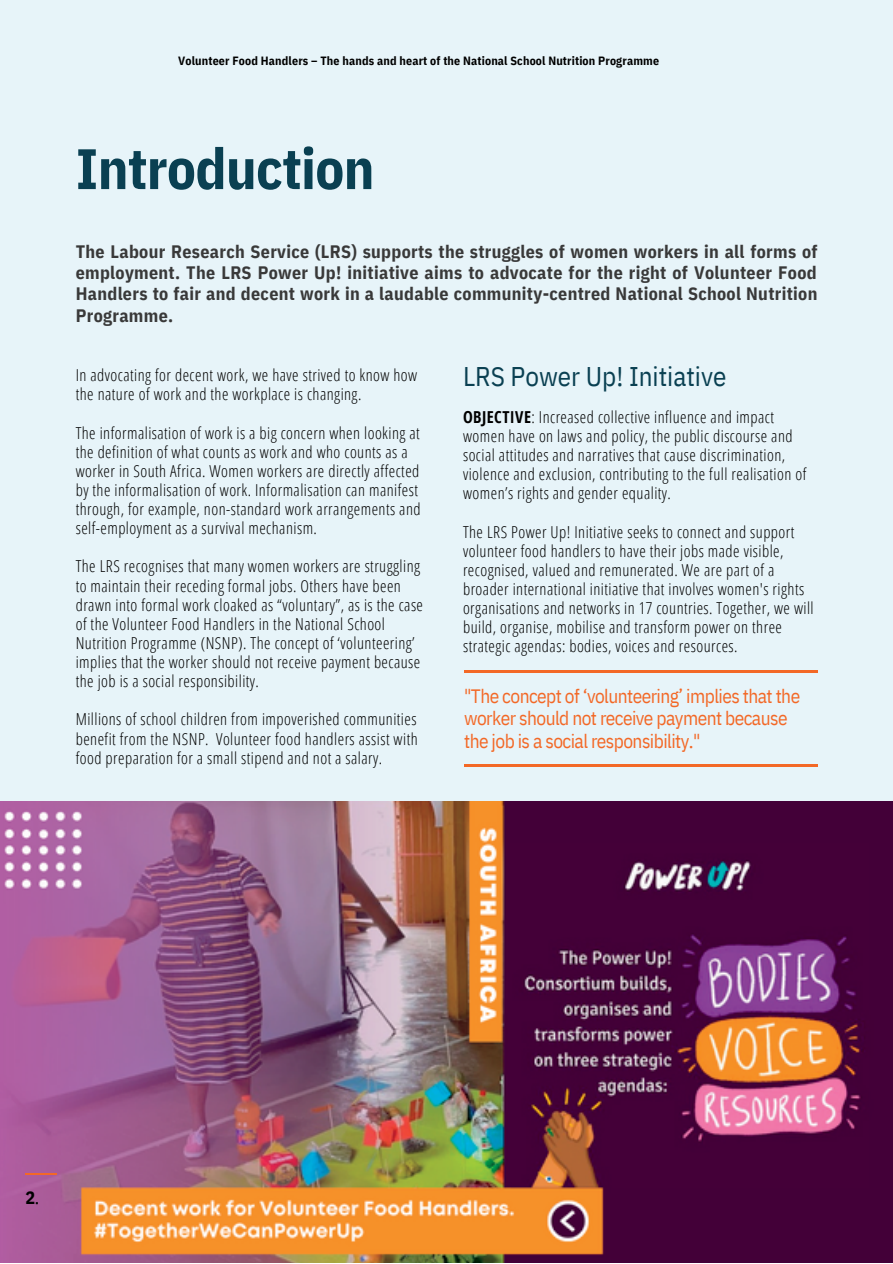
<style>
.page{position:relative;width:893px;height:1264px;background:#fff}
.page>*{position:absolute;margin:0;border:0;box-sizing:border-box;transform-origin:0 0}
.t1{font:700 57px "IBM Plex Sans Cond";letter-spacing:-.01em;color:#0a4052}
.t2{font:27px "IBM Plex Sans Cond";color:#0a4052}
.t3{font:19.35px/22.5px "IBM Plex Sans Cond";letter-spacing:-.03em;color:#f36826}
.t4{font:700 18px/21.3px "IBM Plex Sans Cond";letter-spacing:.02em;color:#393939;text-align:justify}
.t5{font:700 18px "IBM Plex Sans Cond";color:#000}
.t6{font:300 16.5px/19px "Open Sans Condensed";letter-spacing:.03em;color:#000}
.t7{font:700 12px "IBM Plex Sans Cond";letter-spacing:.015em;color:#000}
.s1{font-weight:700}
.s2{font-weight:400}
</style>
<div class="page">
<div style="left:0;top:0;width:892px;height:1262px;background:#e7f4f9"></div>
<img style="left:0;top:801px;width:892px;height:461px">
<hr style="left:464px;top:670px;width:353px;height:2px;background:#f36826">
<hr style="left:464px;top:764px;width:353px;height:3px;background:#f36826">
<hr style="left:25px;top:1173px;width:32px;height:1px;background:#f36826">
<p class="t7" style="left:178px;top:53px;width:482px">Volunteer Food Handlers – The hands and heart of the National School Nutrition Programme</p>
<h1 class="t1" style="left:76px;top:131px;width:300px">Introduction</h1>
<p class="t4" style="left:76px;top:240px;width:743px">The Labour Research Service (LRS) supports the struggles of women workers in all forms of employment. The LRS Power Up! initiative aims to advocate for the right of Volunteer Food Handlers to fair and decent work in a laudable community-centred National School Nutrition Programme.</p>
<p class="t6" style="left:76px;top:365px;width:343px">In advocating for decent work, we have strived to know how the nature of work and the workplace is changing.</p>
<p class="t6" style="left:76px;top:423px;width:346px">The informalisation of work is a big concern when looking at the definition of what counts as work and who counts as a worker in South Africa. Women workers are directly affected by the informalisation of work. Informalisation can manifest through, for example, non-standard work arrangements and self-employment as a survival mechanism.</p>
<p class="t6" style="left:76px;top:556px;width:349px">The LRS recognises that many women workers are struggling to maintain their receding formal jobs. Others have been drawn into formal work cloaked as “voluntary”, as is the case of the Volunteer Food Handlers in the National School Nutrition Programme (NSNP). The concept of ‘volunteering’ implies that the worker should not receive payment because the job is a social responsibility.</p>
<p class="t6" style="left:76px;top:709px;width:343px;text-align:justify">Millions of school children from impoverished communities benefit from the NSNP. Volunteer food handlers assist with food preparation for a small stipend and not a salary.</p>
<h2 class="t2" style="left:463px;top:359px;width:265px">LRS Power Up! Initiative</h2>
<p class="t6" style="left:463px;top:407px;width:345px"><span class="s1">OBJECTIVE</span>: Increased collective influence and impact women have on laws and policy, the public discourse and social attitudes and narratives that cause discrimination, violence and exclusion, contributing to the full realisation of women’s rights and gender equality.</p>
<p class="t6" style="left:463px;top:521px;width:352px">The LRS Power Up! Initiative seeks to connect and support volunteer food handlers to have their jobs made visible, recognised, valued and remunerated. We are part of a broader international initiative that involves women's rights organisations and networks in 17 countries. Together, we will build, organise, mobilise and transform power on three strategic agendas: bodies, voices and resources.</p>
<p class="t3" style="left:464px;top:684px;width:337px">"The concept of ‘volunteering’ implies that the worker should not receive payment because the job is a social responsibility."</p>
<p class="t5" style="left:25px;top:1185px;width:15px">2<span class="s2">.</span></p>
</div>
